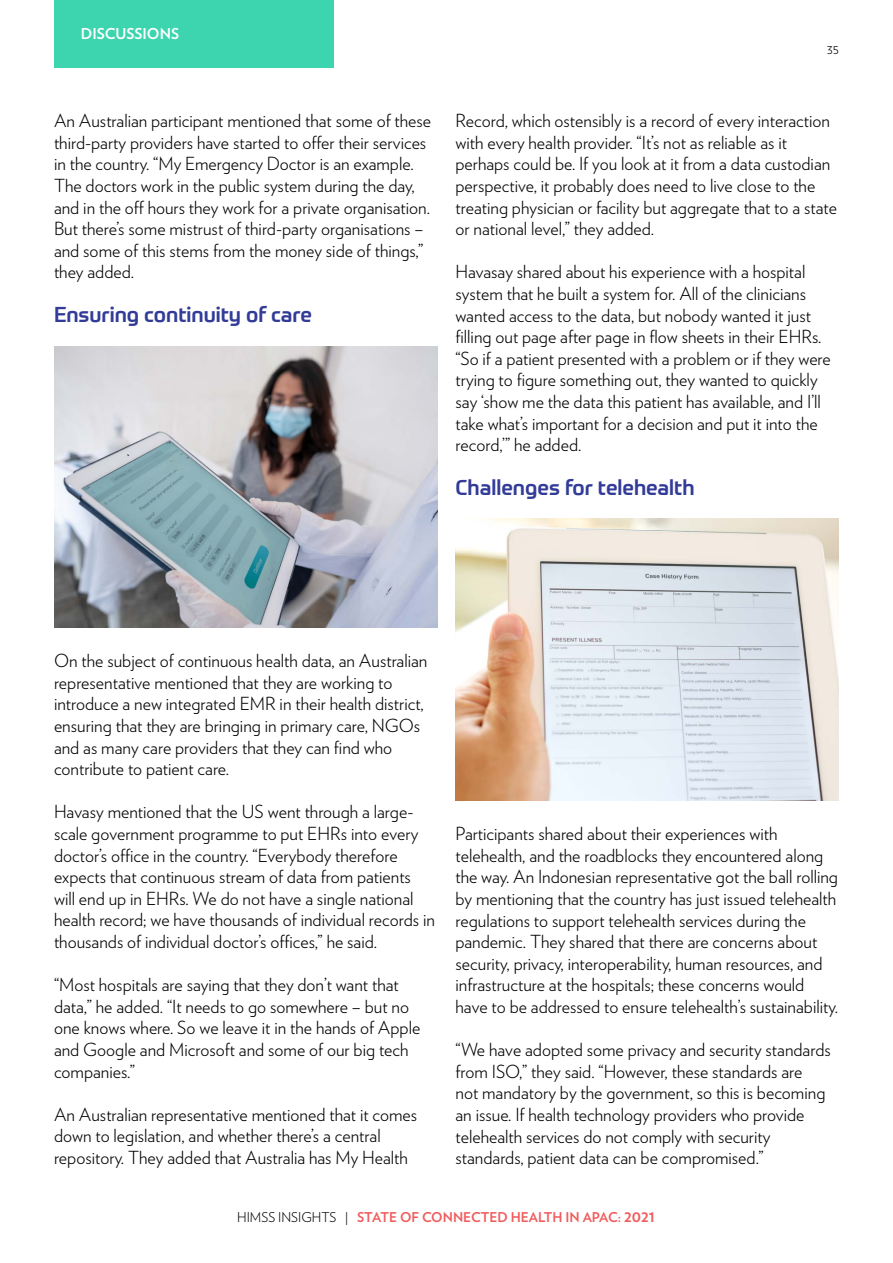
<style>
.page{position:relative;width:893px;height:1263px;background:#fff}
.page>*{position:absolute;margin:0;border:0;box-sizing:border-box;transform-origin:0 0}
.t1{font:500 21px "Prometo";color:#323b97}
.t2{font:300 18px/21.6px "Verlag";color:#000101}
.t3{font:700 15px "Verlag";color:#fff}
.t4{font:700 13.5px "Verlag";color:#f15b5c}
.t5{font:300 13.5px "Verlag";color:#000101}
.s1{font-weight:300;color:#000101}
.s2{font-size:16.5px}
</style>
<div class="page">
<img style="left:54px;top:346px;width:383px;height:282px">
<img style="left:455px;top:519px;width:384px;height:281px">
<div style="left:54px;top:0;width:280px;height:68px;background:#3cd5af"></div>
<p class="t3" style="left:81px;top:22px;width:100px">DISCUSSIONS</p>
<p class="t2" style="left:54px;top:109px;width:379px">An Australian participant mentioned that some of these third-party providers have started to offer their services in the country. “My Emergency Doctor is an example.<br>The doctors work in the public system during the day, and in the off hours they work for a private organisation.<br>But there’s some mistrust of third-party organisations – and some of this stems from the money side of things,” they added.</p>
<p class="t1" style="left:54px;top:302px;width:259px">Ensuring continuity of care</p>
<p class="t5" style="left:827px;top:39px;width:13px">35</p>
<p class="t2" style="left:455px;top:109px;width:383px">Record, which ostensibly is a record of every interaction with every health provider. “It’s not as reliable as it perhaps could be. If you look at it from a data custodian perspective, it probably does need to live close to the treating physician or facility but aggregate that to a state or national level,” they added.</p>
<p class="t2" style="left:455px;top:260px;width:377px">Havasay shared about his experience with a hospital system that he built a system for. All of the clinicians wanted access to the data, but nobody wanted it just filling out page after page in flow sheets in their EHRs. “So if a patient presented with a problem or if they were trying to figure something out, they wanted to quickly say ‘show me the data this patient has available, and I’ll take what’s important for a decision and put it into the record,’” he added.</p>
<p class="t1" style="left:455px;top:475px;width:241px">Challenges for telehealth</p>
<p class="t2" style="left:54px;top:649px;width:375px">On the subject of continuous health data, an Australian representative mentioned that they are working to introduce a new integrated EMR in their health district, ensuring that they are bringing in primary care, NGOs and as many care providers that they can find who contribute to patient care.</p>
<p class="t2" style="left:54px;top:800px;width:382px">Havasy mentioned that the US went through a large&shy;scale government programme to put EHRs into every doctor’s office in the country. “Everybody therefore expects that continuous stream of data from patients will end up in EHRs. We do not have a single national health record; we have thousands of individual records in thousands of individual doctor’s offices,” he said.</p>
<p class="t2" style="left:54px;top:973px;width:368px">“Most hospitals are saying that they don’t want that data,” he added. “It needs to go somewhere – but no one knows where. So we leave it in the hands of Apple and Google and Microsoft and some of our big tech companies.”</p>
<p class="t2" style="left:54px;top:1102px;width:365px">An Australian representative mentioned that it comes down to legislation, and whether there’s a central repository. They added that Australia has My Health</p>
<p class="t2" style="left:455px;top:822px;width:384px">Participants shared about their experiences with telehealth, and the roadblocks they encountered along the way. An Indonesian representative got the ball rolling by mentioning that the country has just issued telehealth regulations to support telehealth services during the pandemic. They shared that there are concerns about security, privacy, interoperability, human resources, and infrastructure at the hospitals; these concerns would have to be addressed to ensure telehealth’s sustainability.</p>
<p class="t2" style="left:455px;top:1038px;width:377px">“We have adopted some privacy and security standards from ISO,” they said. “However, these standards are<br>not mandatory by the government, so this is becoming an issue. If health technology providers who provide telehealth services do not comply with security standards, patient data can be compromised.”</p>
<p class="t4" style="left:237px;top:1207px;width:419px"><span class="s1">HIMSS INSIGHTS |</span> STATE OF CONNECTED HEALTH IN APAC: <span class="s2">2021</span></p>
</div>
